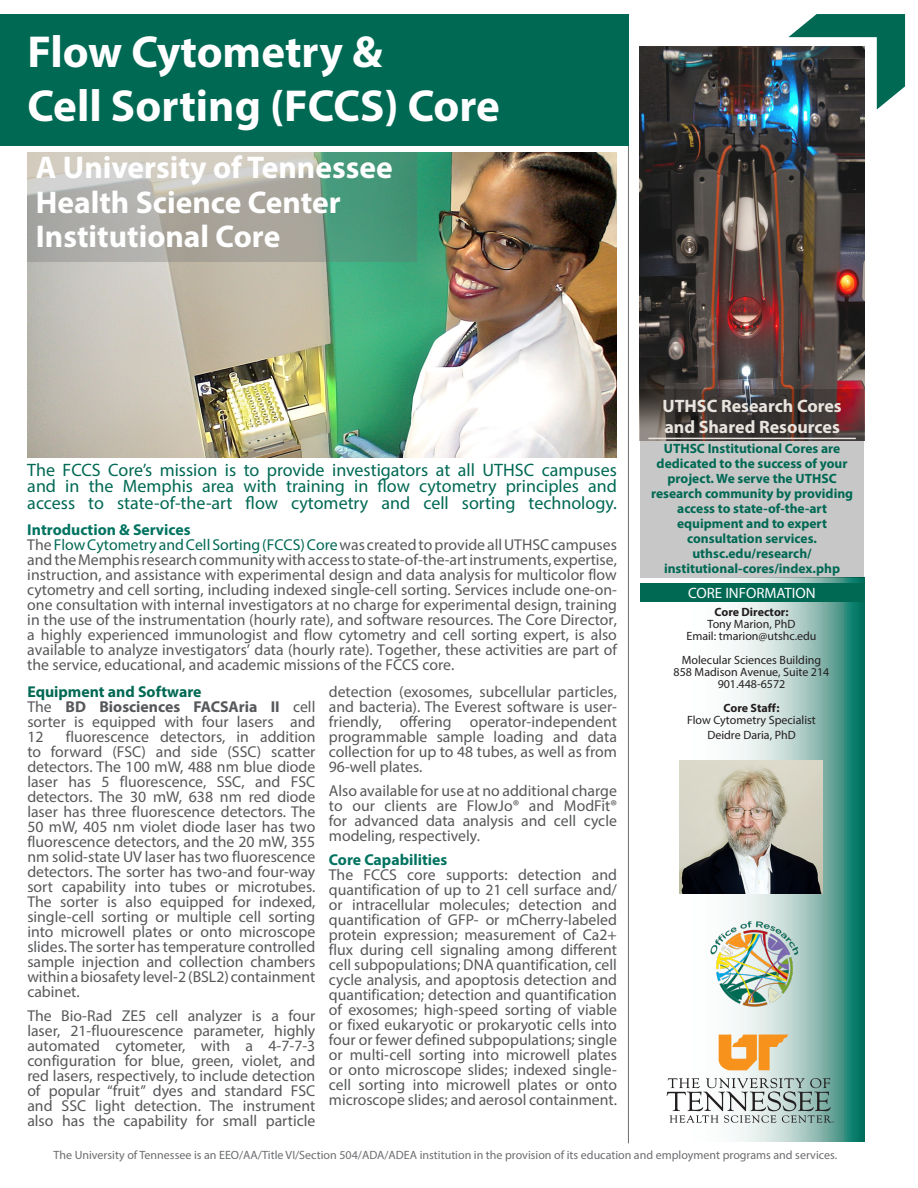
<style>
.page{position:relative;width:918px;height:1188px;background:#fff}
.page>*{position:absolute;margin:0;border:0;box-sizing:border-box;transform-origin:0 0}
.t1{font:700 45px "Myriad Pro";color:#fff}
._02_Article_Title{font:700 31.5px/34.5px "Myriad Pro";color:#fff}
._05a_body_text_Intro{font:18px/16.5px "Myriad Pro";color:#006954;text-align:justify}
.t2{font:700 18px/21.6px "Myriad Pro";color:#e9e5de}
._05_body_text{font:15.75px/15px "Myriad Pro";color:#57585a;text-align:justify}
._05_body_text-2{font:700 15.75px "Myriad Pro";color:#007360}
._05_body_text-3{font:700 15.75px "Myriad Pro";color:#006954}
._09_Article_Name{font:15px "Myriad Pro";color:#fff}
.t3{font:700 13.5px/15px "Myriad Pro";color:#006954;text-align:center}
.edior{font:12px "Myriad Pro";color:#231f20}
.t4{font:12px "Myriad Pro";color:#6c6d70}
.edior-2{font:700 12px "Myriad Pro";color:#231f20}
.s1{color:#006954}
.s2{font-weight:700}
</style>
<div class="page">
<img style="left:27px;top:153px;width:590px;height:304px">
<img style="left:640px;top:46px;width:224px;height:344px">
<svg style="left:666px;top:578px;width:198px;height:564px"></svg>
<div style="left:640px;top:583px;width:224px;height:19px;background:#006954"></div>
<hr style="left:628px;top:23px;width:1px;height:1120px;background:#6c6d70">
<svg style="left:27px;top:153px;width:390px;height:109px;background:#9caca0"></svg>
<div style="left:0;top:14px;width:628px;height:132px;background:#006954"></div>
<svg style="left:788px;top:14px;width:117px;height:95px"></svg>
<svg style="left:719px;top:1035px;width:69px;height:35px;background:#eeb266"></svg>
<svg style="left:667px;top:1078px;width:167px;height:45px"></svg>
<svg style="left:640px;top:390px;width:224px;height:188px;background:#a6a1a0"></svg>
<hr style="left:648px;top:438px;width:208px;height:1px;background:#e9e5de">
<img style="left:704px;top:917px;width:100px;height:92px">
<img style="left:679px;top:761px;width:144px;height:133px">
<p class="t1" style="left:27px;top:23px;width:357px">Flow Cytometry &amp;</p>
<p class="t1" style="left:27px;top:77px;width:474px">Cell Sorting (FCCS) Core</p>
<p class="_02_Article_Title" style="left:36px;top:149px;width:358px">A University of Tennessee<br>Health Science Center<br>Institutional Core</p>
<p class="_05a_body_text_Intro" style="left:27px;top:461px;width:591px">The FCCS Core’s mission is to provide investigators at all UTHSC campuses and in the Memphis area with training in flow cytometry principles and access to state-of-the-art flow cytometry and cell sorting technology.</p>
<p class="_05_body_text-2" style="left:27px;top:520px;width:165px">Introduction &amp; Services</p>
<p class="_05_body_text" style="left:27px;top:537px;width:591px">The<span class="s1">Flow Cytometry and Cell Sorting (FCCS) Core</span>was created to provide all UTHSC campuses and the Memphis research community with access to state-of-the-art instruments, expertise, instruction, and assistance with experimental design and data analysis for multicolor flow cytometry and cell sorting, including indexed single-cell sorting. Services include one-on&shy;one consultation with internal investigators at no charge for experimental design, training in the use of the instrumentation (hourly rate), and software resources. The Core Director, a highly experienced immunologist and flow cytometry and cell sorting expert, is also available to analyze investigators’ data (hourly rate). Together, these activities are part of the service, educational, and academic missions of the FCCS core.</p>
<p class="_05_body_text-3" style="left:27px;top:681px;width:176px">Equipment and Software</p>
<p class="_05_body_text" style="left:27px;top:699px;width:290px">The <span class="s2">BD Biosciences FACSAria II</span> cell sorter is equipped with four lasers and 12</p>
<p class="_05_body_text" style="left:329px;top:684px;width:290px">detection (exosomes, subcellular particles, and bacteria). The Everest software is user&shy;friendly, offering operator-independent programmable sample loading and data collection for up to 48 tubes, as well as from 96-well plates.</p>
<p class="_05_body_text" style="left:329px;top:783px;width:290px">Also available for use at no additional charge to our clients are FlowJo® and ModFit® for advanced data analysis and cell cycle modeling, respectively.</p>
<p class="_05_body_text-2" style="left:329px;top:849px;width:120px">Core Capabilities</p>
<p class="_05_body_text" style="left:329px;top:867px;width:290px">The FCCS core supports: detection and quantification of up to 21 cell surface and/ or intracellular molecules; detection and quantification of GFP- or mCherry-labeled protein expression; measurement of Ca2+ flux during cell signaling among different cell subpopulations; DNA quantification, cell cycle analysis, and apoptosis detection and quantification; detection and quantification of exosomes; high-speed sorting of viable or fixed eukaryotic or prokaryotic cells into four or fewer defined subpopulations; single or multi-cell sorting into microwell plates or onto microscope slides; indexed single&shy;cell sorting into microwell plates or onto microscope slides; and aerosol containment.</p>
<p class="_05_body_text" style="left:27px;top:729px;width:290px;text-indent:38px">fluorescence detectors, in addition to forward (FSC) and side (SSC) scatter detectors. The 100 mW, 488 nm blue diode laser has 5 fluorescence, SSC, and FSC detectors. The 30 mW, 638 nm red diode laser has three fluorescence detectors. The 50 mW, 405 nm violet diode laser has two fluorescence detectors, and the 20 mW, 355 nm solid-state UV laser has two fluorescence detectors. The sorter has two-and four-way sort capability into tubes or microtubes.<br>The sorter is also equipped for indexed, single-cell sorting or multiple cell sorting into microwell plates or onto microscope slides. The sorter has temperature controlled sample injection and collection chambers within a biosafety level-2 (BSL2) containment cabinet.</p>
<p class="_05_body_text" style="left:27px;top:1008px;width:290px">The Bio-Rad ZE5 cell analyzer is a four laser, 21-fluourescence parameter, highly automated cytometer, with a 4-7-7-3 configuration for blue, green, violet, and red lasers, respectively, to include detection of popular “fruit” dyes and standard FSC and SSC light detection. The instrument also has the capability for small particle</p>
<p class="t2" style="left:662px;top:394px;width:181px">UTHSC Research Cores and Shared Resources</p>
<p class="t3" style="left:664px;top:440px;width:178px">UTHSC Institutional Cores are</p>
<p class="t3" style="left:651px;top:455px;width:204px">dedicated to the success of your project. We serve the UTHSC research community by providing access to state-of-the-art</p>
<p class="t3" style="left:677px;top:515px;width:151px">equipment and to expert</p>
<p class="t3" style="left:687px;top:530px;width:131px">consultation services.</p>
<p class="t3" style="left:692px;top:545px;width:121px">uthsc.edu/research/</p>
<p class="t3" style="left:664px;top:560px;width:178px">institutional-cores/index.php</p>
<p class="_09_Article_Name" style="left:688px;top:584px;width:129px">CORE INFORMATION</p>
<p class="edior-2" style="left:715px;top:604px;width:76px">Core Director:</p>
<p class="edior" style="left:708px;top:616px;width:89px">Tony Marion, PhD</p>
<p class="edior" style="left:686px;top:628px;width:132px">Email: tmarion@utshc.edu</p>
<p class="edior" style="left:682px;top:652px;width:141px">Molecular Sciences Building</p>
<p class="edior" style="left:674px;top:664px;width:157px">858 Madison Avenue, Suite 214</p>
<p class="edior" style="left:718px;top:676px;width:69px">901.448-6572</p>
<p class="edior-2" style="left:724px;top:700px;width:57px">Core Staff:</p>
<p class="edior" style="left:687px;top:712px;width:130px">Flow Cytometry Specialist</p>
<p class="edior" style="left:707px;top:727px;width:90px">Deidre Daria, PhD</p>
<p class="t4" style="left:54px;top:1148px;width:785px">The University of Tennessee is an EEO/AA/Title VI/Section 504/ADA/ADEA institution in the provision of its education and employment programs and services.</p>
</div>
